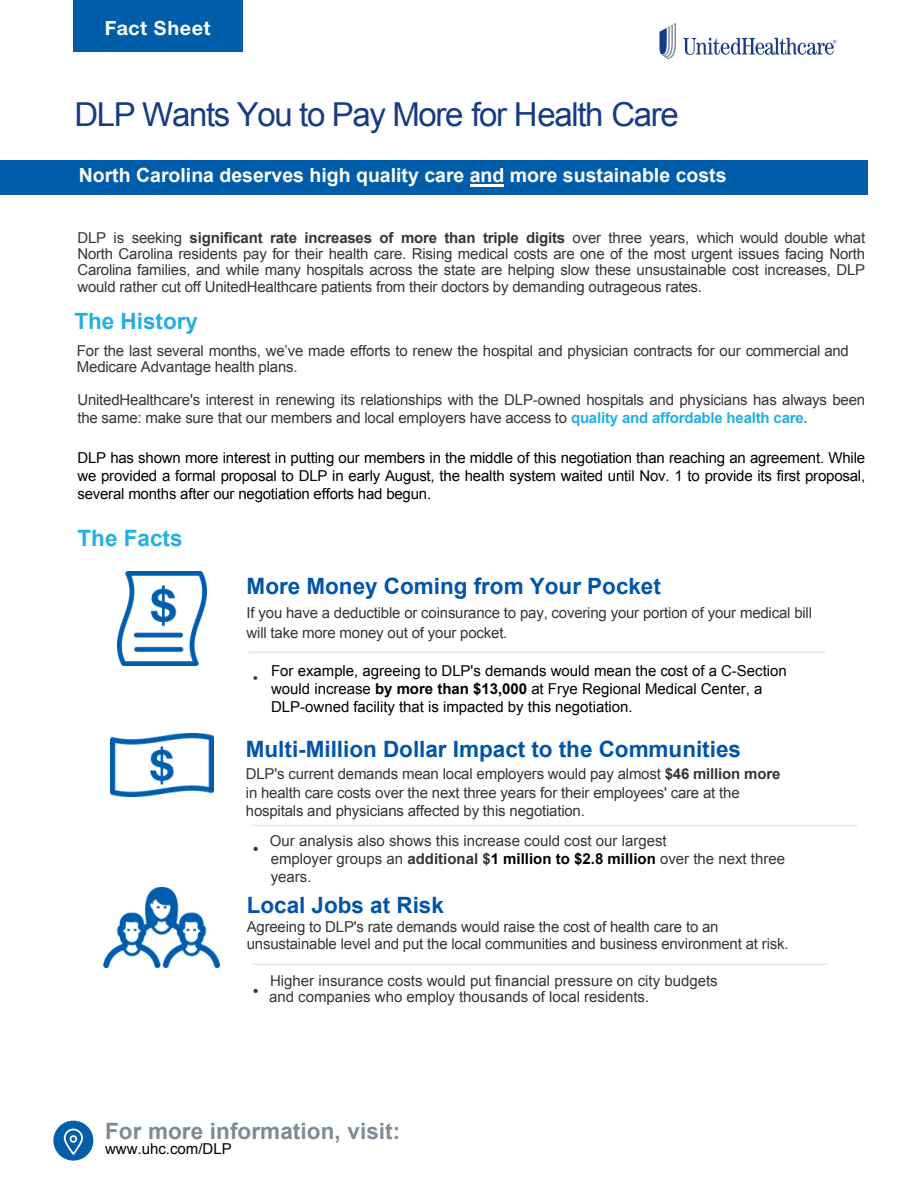
<style>
.page{position:relative;width:918px;height:1188px;background:#fff}
.page>*{position:absolute;margin:0;border:0;box-sizing:border-box;transform-origin:0 0}
.t1{font:33px "Arial";letter-spacing:-.04em;color:#173b84}
.t2{font:700 22.5px "Arial";color:#05a}
.t3{font:700 22.5px "Arial";letter-spacing:.005em;color:#808a94}
.t4{font:700 22.5px "Arial";color:#25aee3}
.t5{font:700 21px "UHC Sans";letter-spacing:.03em;color:#fff}
.t6{font:700 19.5px "Arial";color:#fff}
.t7{font:15px/16.4px "Arial";letter-spacing:-.015em;color:#353535}
.t8{font:15px/18px "Arial";color:#000;text-align:justify}
.t9{font:15px "UHC Sans";color:#353535}
.s1{font-weight:700}
.s2{color:#26afe4}
.s3{font-weight:700;color:#25aee3}
.s4{font-weight:700;color:#000}
</style>
<div class="page">
<div style="left:0;top:160px;width:867px;height:35px;background:#005da9"></div>
<div style="left:73px;top:0;width:170px;height:52px;background:#005da9"></div>
<svg style="left:683px;top:38px;width:153px;height:17px"></svg>
<svg style="left:660px;top:23px;width:16px;height:36px"></svg>
<img style="left:111px;top:733px;width:103px;height:63px">
<img style="left:103px;top:888px;width:116px;height:79px">
<hr style="left:248px;top:652px;width:577px;height:1px;background:#e7e7e7">
<hr style="left:252px;top:825px;width:605px;height:1px;background:#e7e7e7">
<hr style="left:251px;top:964px;width:577px;height:1px;background:#e7e7e7">
<div style="left:53px;top:1121px;width:40px;height:40px;background:#055ea8;border-radius:50%"></div>
<svg style="left:64px;top:1129px;width:19px;height:26px"></svg>
<hr style="left:470px;top:184px;width:34px;height:2px;background:#fff">
<img style="left:118px;top:571px;width:89px;height:95px">
<h3 class="t5" style="left:105px;top:14px;width:107px">Fact Sheet</h3>
<h1 class="t1" style="left:74px;top:93px;width:606px">DLP Wants You to Pay More for Health Care</h1>
<h3 class="t6" style="left:79px;top:162px;width:649px">North Carolina deserves high quality care and more sustainable costs</h3>
<p class="t7" style="left:77px;top:229px;width:789px;text-align:justify">DLP is seeking <span class="s1">significant rate increases of more than triple digits</span> over three years, which would double what North Carolina residents pay for their health care. Rising medical costs are one of the most urgent issues facing North Carolina families, and while many hospitals across the state are helping slow these unsustainable cost increases, DLP would rather cut off UnitedHealthcare patients from their doctors by demanding outrageous rates.</p>
<h2 class="t4" style="left:74px;top:306px;width:125px"><span class="s2">The</span> History</h2>
<p class="t7" style="left:77px;top:343px;width:774px">For the last several months, we’ve made efforts to renew the hospital and physician contracts for our commercial and<br>Medicare Advantage health plans.</p>
<p class="t7" style="left:77px;top:391px;width:789px;line-height:18px">UnitedHealthcare's interest in renewing its relationships with the DLP-owned hospitals and physicians has always been the same: make sure that our members and local employers have access to <span class="s3">quality and affordable health care.</span></p>
<p class="t8" style="left:77px;top:449px;width:789px">DLP has shown more interest in putting our members in the middle of this negotiation than reaching an agreement. While we provided a formal proposal to DLP in early August, the health system waited until Nov. 1 to provide its first proposal, several months after our negotiation efforts had begun.</p>
<h2 class="t4" style="left:78px;top:523px;width:106px"><span class="s2">The</span> Facts</h2>
<h2 class="t2" style="left:247px;top:571px;width:416px">More Money Coming from Your Pocket</h2>
<p class="t7" style="left:247px;top:603px;width:567px;line-height:20.4px">If you have a deductible or coinsurance to pay, covering your portion of your medical bill will take more money out of your pocket.</p>
<p class="t8" style="left:271px;top:662px;width:517px;text-align:left">For example, agreeing to DLP's demands would mean the cost of a C-Section would increase <span class="s1">by more than $13,000</span> at Frye Regional Medical Center, a<br>DLP-owned facility that is impacted by this negotiation.</p>
<h2 class="t2" style="left:246px;top:734px;width:497px">Multi-Million Dollar Impact to the Communities</h2>
<p class="t7" style="left:246px;top:764px;width:536px;line-height:18.6px">DLP's current demands mean local employers would pay almost <span class="s1">$46 million more </span>in health care costs over the next three years for their employees' care at the hospitals and physicians affected by this negotiation.</p>
<p class="t7" style="left:270px;top:832px;width:517px;line-height:18px">Our analysis also shows this increase could cost our largest<br>employer groups an <span class="s1">additional $</span><span class="s4">1 million to $2.8 million</span> over the next three years.</p>
<p class="t9" style="left:251px;top:840px;width:12px">•</p>
<h2 class="t2" style="left:247px;top:890px;width:199px">Local Jobs at Risk</h2>
<p class="t7" style="left:247px;top:919px;width:543px;line-height:16.8px">Agreeing to DLP's rate demands would raise the cost of health care to an unsustainable level and put the local communities and business environment at risk.</p>
<p class="t7" style="left:269px;top:973px;width:450px">Higher insurance costs would put financial pressure on city budgets and companies who employ thousands of local residents.</p>
<p class="t9" style="left:251px;top:981px;width:12px">•</p>
<h2 class="t3" style="left:105px;top:1116px;width:297px">For more information, visit:</h2>
<p class="t8" style="left:105px;top:1139px;width:128px">www.uhc.com/DLP</p>
</div>
